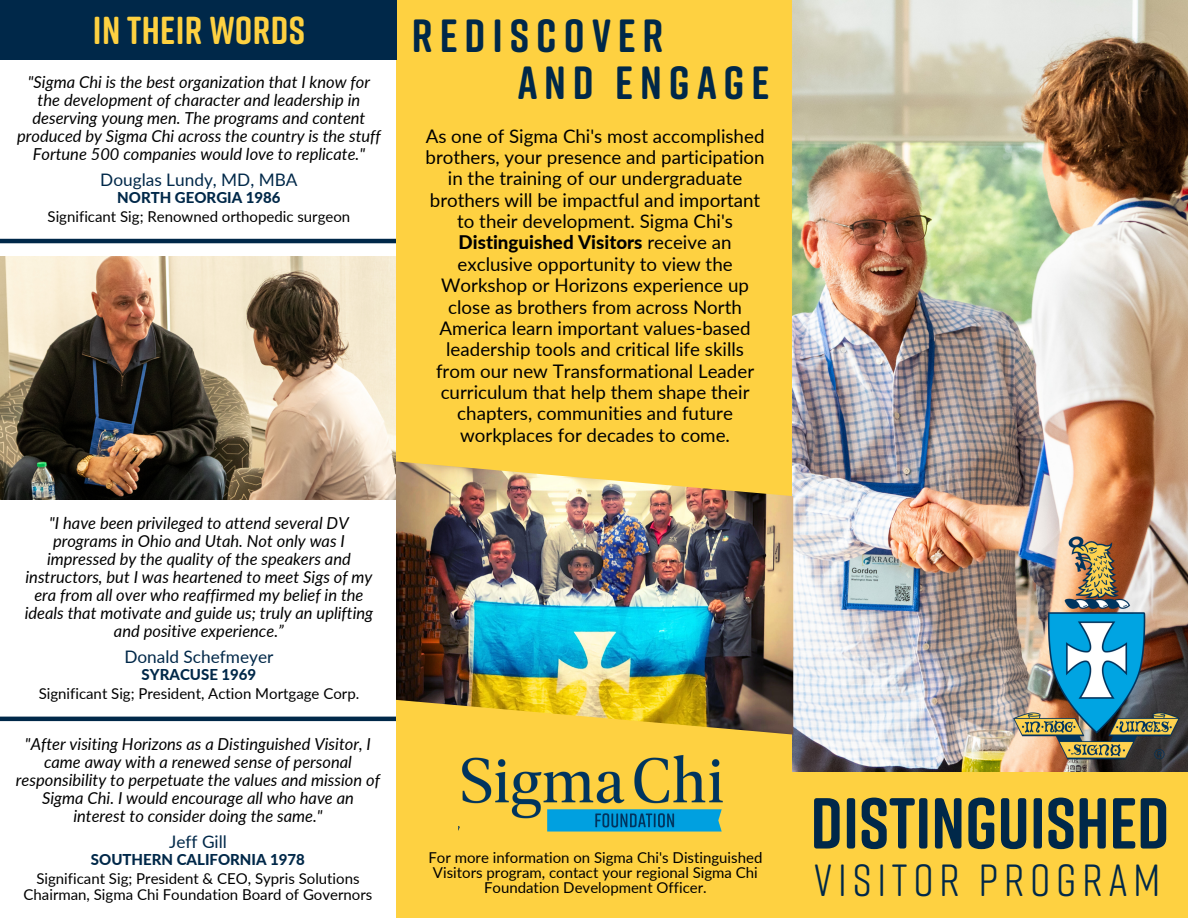
<style>
.page{position:relative;width:1188px;height:918px;background:#fed141}
.page>*{position:absolute;margin:0;border:0;box-sizing:border-box;transform-origin:0 0}
.t1{font:700 72px "Rift Soft";color:#002849}
.t2{font:700 46.5px/46.2px "Rift Soft";letter-spacing:.15em;color:#002849}
.t3{font:45px "Rift Soft";letter-spacing:.13em;color:#002849}
.t4{font:700 39px "Rift Soft";letter-spacing:.01em;color:#fed141}
.t5{font:18.75px/21.3px "Lato";color:#000;text-align:center}
.t6{font:17.25px "Lato";color:#002849}
.t7{font:italic 16.5px/18px "Lato";color:#000;text-align:center}
.t8{font:15px/14.7px "Lato";color:#000;text-align:center}
.t9{font:800 15px "Lato";color:#002849}
.s1{font-weight:800}
</style>
<div class="page">
<img style="left:792px;top:0;width:396px;height:772px">
<img style="left:458px;top:755px;width:265px;height:77px">
<img style="left:1014px;top:537px;width:165px;height:222px">
<div style="left:0;top:0;width:396px;height:918px;background:#fff"></div>
<img style="left:0;top:257px;width:396px;height:243px">
<div style="left:0;top:0;width:396px;height:59px;background:#002849"></div>
<hr style="left:0;top:239px;width:396px;height:4px;background:#002849">
<hr style="left:0;top:717px;width:396px;height:4px;background:#002849">
<img style="left:396px;top:461px;width:397px;height:274px">
<p class="t4" style="left:93px;top:5px;width:214px">IN THEIR WORDS</p>
<p class="t2" style="left:517px;top:12px;width:253px;text-indent:-106px">REDISCOVER<br>AND ENGAGE</p>
<p class="t7" style="left:17px;top:73px;width:365px">"Sigma Chi is the best organization that I know for the development of character and leadership in deserving young men. The programs and content produced by Sigma Chi across the country is the stuff Fortune 500 companies would love to replicate."</p>
<p class="t6" style="left:100px;top:169px;width:199px">Douglas Lundy, MD, MBA</p>
<p class="t9" style="left:117px;top:188px;width:165px">NORTH GEORGIA 1986</p>
<p class="t8" style="left:48px;top:209px;width:304px">Significant Sig; Renowned orthopedic surgeon</p>
<p class="t5" style="left:426px;top:125px;width:341px">As one of Sigma Chi's most accomplished brothers, your presence and participation in the training of our undergraduate brothers will be impactful and important to their development. Sigma Chi's <span class="s1">Distinguished Visitors</span> receive an exclusive opportunity to view the Workshop or Horizons experience up close as brothers from across North America learn important values-based leadership tools and critical life skills from our new Transformational Leader curriculum that help them shape their chapters, communities and future workplaces for decades to come.</p>
<p class="t7" style="left:25px;top:514px;width:350px">"I have been privileged to attend several DV programs in Ohio and Utah. Not only was I impressed by the quality of the speakers and instructors, but I was heartened to meet Sigs of my era from all over who reaffirmed my belief in the ideals that motivate and guide us; truly an uplifting and positive experience.”</p>
<h3 class="t6" style="left:124px;top:646px;width:151px">Donald Schefmeyer</h3>
<h3 class="t9" style="left:142px;top:665px;width:116px">SYRACUSE 1969</h3>
<h1 class="t8" style="left:39px;top:686px;width:322px">Significant Sig; President, Action Mortgage Corp.</h1>
<h4 class="t7" style="left:16px;top:735px;width:366px">"After visiting Horizons as a Distinguished Visitor, I came away with a renewed sense of personal responsibility to perpetuate the values and mission of Sigma Chi. I would encourage all who have an interest to consider doing the same."</h4>
<p class="t6" style="left:169px;top:831px;width:59px">Jeff Gill</p>
<p class="t9" style="left:91px;top:850px;width:216px">SOUTHERN CALIFORNIA 1978</p>
<h2 class="t8" style="left:36px;top:871px;width:325px">Significant Sig; President &amp; CEO, Sypris Solutions</h2>
<p class="t8" style="left:24px;top:887px;width:350px">Chairman, Sigma Chi Foundation Board of Governors</p>
<p class="t8" style="left:428px;top:850px;width:335px">For more information on Sigma Chi's Distinguished<br>Visitors program, contact your regional Sigma Chi<br>Foundation Development Officer.</p>
<h4 class="t1" style="left:810px;top:778px;width:361px">DISTINGUISHED</h4>
<h4 class="t3" style="left:814px;top:852px;width:348px">VISITOR PROGRAM</h4>
</div>
